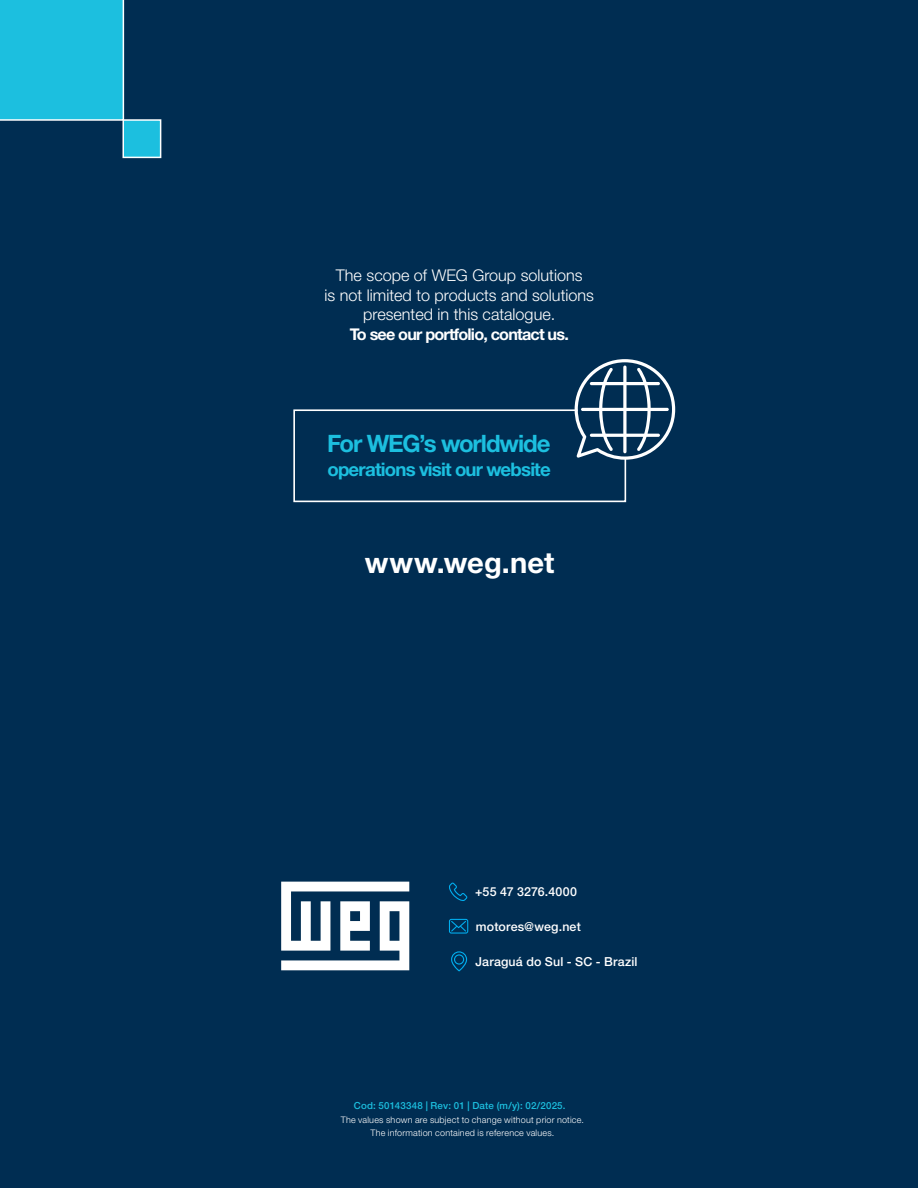
<style>
.page{position:relative;width:918px;height:1188px;background:#002d52}
.page>*{position:absolute;margin:0;border:0;box-sizing:border-box;transform-origin:0 0}
._15___Address_BLACK_HN45_7_5pt{font:700 29.1px "Helvetica Neue LT Pro";letter-spacing:.005em;color:#fff}
._15___Address_BLACK_HN45_7_5pt-2{font:700 24px "Helvetica Neue LT Pro";letter-spacing:-.045em;color:#1cbfdf}
._15___Address_BLACK_HN45_7_5pt-3{font:700 18.6px "Helvetica Neue LT Pro";letter-spacing:-.045em;color:#1cbfdf}
.t1{font:300 16.2px "Helvetica Neue LT Pro";color:#fff}
.t2{font:700 16.2px "Helvetica Neue LT Pro";letter-spacing:-.05em;color:#fff}
._15___Address_BLACK_HN45_7_5pt-4{font:500 12.45px "Helvetica Neue LT Pro";letter-spacing:.015em;color:#fff}
._15___Address_BLACK_HN45_7_5pt-5{font:500 9.75px "Helvetica Neue LT Pro";letter-spacing:.02em;color:#1cbfdf}
._15___Address_BLACK_HN45_7_5pt-6{font:300 9px/12.8px "Helvetica Neue LT Pro";letter-spacing:.025em;color:#fff;text-align:center}
</style>
<div class="page">
<svg style="left:451px;top:951px;width:16px;height:20px"></svg>
<svg style="left:449px;top:883px;width:18px;height:18px"></svg>
<svg style="left:449px;top:919px;width:19px;height:15px"></svg>
<svg style="left:281px;top:882px;width:128px;height:88px"></svg>
<div style="left:123px;top:119px;width:38px;height:39px;background:#1cbfdf;border:2px solid #fff"></div>
<div style="left:0;top:0;width:124px;height:121px;background:#1cbfdf"></div>
<svg style="left:293px;top:359px;width:382px;height:144px"></svg>
<p class="t1" style="left:336px;top:266px;width:248px">The scope of WEG Group solutions</p>
<p class="t1" style="left:325px;top:285px;width:271px">is not limited to products and solutions</p>
<p class="t1" style="left:363px;top:305px;width:194px">presented in this catalogue.</p>
<p class="t2" style="left:350px;top:324px;width:221px">To see our portfolio, contact us.</p>
<p class="_15___Address_BLACK_HN45_7_5pt-2" style="left:327px;top:429px;width:225px">For WEG’s worldwide</p>
<p class="_15___Address_BLACK_HN45_7_5pt-3" style="left:327px;top:458px;width:225px">operations visit our website</p>
<p class="_15___Address_BLACK_HN45_7_5pt" style="left:365px;top:545px;width:191px">www.weg.net</p>
<p class="_15___Address_BLACK_HN45_7_5pt-4" style="left:475px;top:884px;width:104px">+55 47 3276.4000</p>
<p class="_15___Address_BLACK_HN45_7_5pt-4" style="left:476px;top:919px;width:106px">motores@weg.net</p>
<p class="_15___Address_BLACK_HN45_7_5pt-4" style="left:475px;top:954px;width:164px">Jaraguá do Sul - SC - Brazil</p>
<p class="_15___Address_BLACK_HN45_7_5pt-5" style="left:354px;top:1100px;width:213px">Cod: 50143348 | Rev: 01 | Date (m/y): 02/2025.</p>
<p class="_15___Address_BLACK_HN45_7_5pt-6" style="left:341px;top:1114px;width:245px">The values shown are subject to change without prior notice.<br>The information contained is reference values.</p>
</div>
